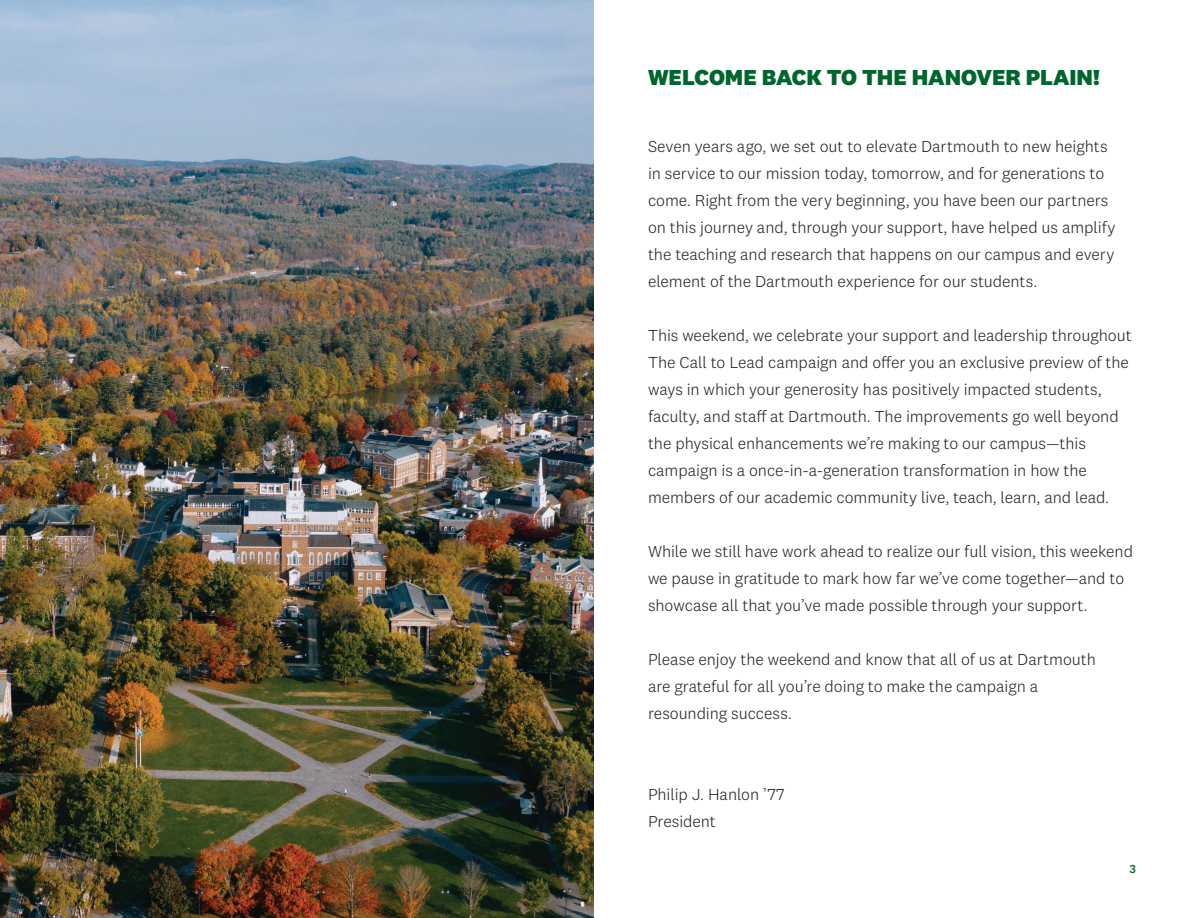
<style>
.page{position:relative;width:1188px;height:918px;background:#fff}
.page>*{position:absolute;margin:0;border:0;box-sizing:border-box;transform-origin:0 0}
.t1{font:800 22.5px "National 2";color:#00662d}
.t2{font:300 16.5px/27px "National 2";color:#231f20}
.t3{font:500 12px "National 2";color:#00662d}
</style>
<div class="page">
<img style="left:0;top:0;width:594px;height:918px">
<p class="t1" style="left:648px;top:63px;width:453px">WELCOME BACK TO THE HANOVER PLAIN!</p>
<p class="t2" style="left:648px;top:133px;width:469px">Seven years ago, we set out to elevate Dartmouth to new heights in service to our mission today, tomorrow, and for generations to come. Right from the very beginning, you have been our partners on this journey and, through your support, have helped us amplify the teaching and research that happens on our campus and every element of the Dartmouth experience for our students.</p>
<p class="t2" style="left:648px;top:322px;width:485px">This weekend, we celebrate your support and leadership throughout The Call to Lead campaign and offer you an exclusive preview of the ways in which your generosity has positively impacted students, faculty, and staff at Dartmouth. The improvements go well beyond the physical enhancements we’re making to our campus—this campaign is a once-in-a-generation transformation in how the members of our academic community live, teach, learn, and lead.</p>
<p class="t2" style="left:648px;top:538px;width:487px">While we still have work ahead to realize our full vision, this weekend we pause in gratitude to mark how far we’ve come together—and to showcase all that you’ve made possible through your support.</p>
<p class="t2" style="left:648px;top:646px;width:449px">Please enjoy the weekend and know that all of us at Dartmouth are grateful for all you’re doing to make the campaign a resounding success.</p>
<p class="t2" style="left:648px;top:781px;width:138px">Philip J. Hanlon ’77</p>
<p class="t2" style="left:648px;top:808px;width:69px">President</p>
<p class="t3" style="left:1130px;top:862px;width:8px">3</p>
</div>
